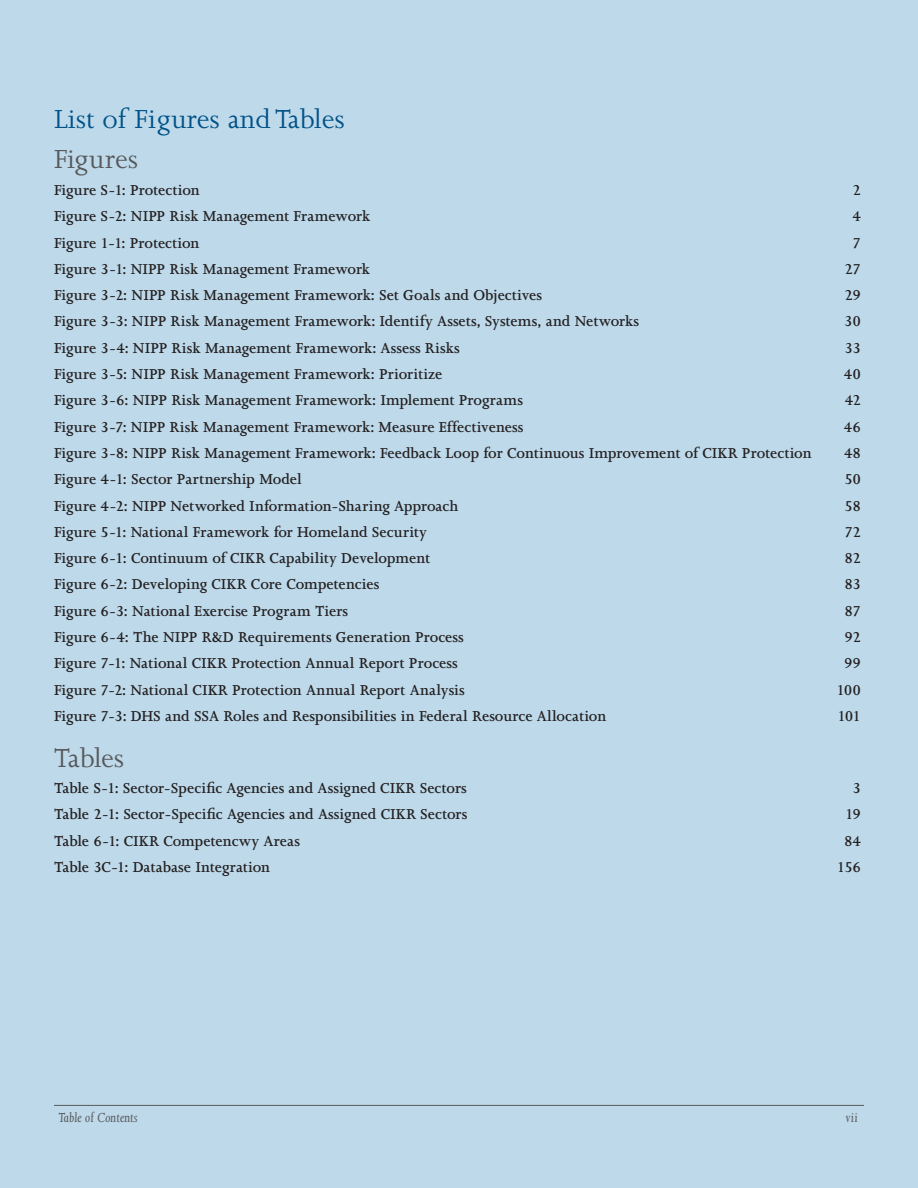
<style>
.page{position:relative;width:918px;height:1188px;background:#bdd9ea}
.page>*{position:absolute;margin:0;border:0;box-sizing:border-box;transform-origin:0 0}
.t1{font:30px/39.8px "Joanna MT Std";color:#005187}
.t2{font:30px "Joanna MT Std";letter-spacing:-.02em;color:#57585a}
.t3{font:600 16.5px "Joanna MT Std";letter-spacing:-.005em;color:#231f20}
.t4{font:italic 15px "Joanna MT Std";color:#5a5a5d}
.s1{color:#57585a}
</style>
<div class="page">
<hr style="left:54px;top:1105px;width:810px;height:1px;background:#5a5a5d">
<p class="t1" style="left:54px;top:99px;width:292px">List of Figures and Tables<br><span class="s1">Figures</span></p>
<p class="t3" style="left:54px;top:181px;width:147px">Figure S-1: Protection</p>
<p class="t3" style="left:852px;top:181px;width:10px">2</p>
<p class="t3" style="left:54px;top:207px;width:318px">Figure S-2: NIPP Risk Management Framework</p>
<p class="t3" style="left:852px;top:207px;width:10px">4</p>
<p class="t3" style="left:54px;top:234px;width:147px">Figure 1-1: Protection</p>
<p class="t3" style="left:852px;top:234px;width:10px">7</p>
<p class="t3" style="left:54px;top:260px;width:318px">Figure 3-1: NIPP Risk Management Framework</p>
<p class="t3" style="left:844px;top:260px;width:18px">27</p>
<p class="t3" style="left:54px;top:286px;width:490px">Figure 3-2: NIPP Risk Management Framework: Set Goals and Objectives</p>
<p class="t3" style="left:844px;top:286px;width:18px">29</p>
<p class="t3" style="left:54px;top:313px;width:587px">Figure 3-3: NIPP Risk Management Framework: Identify Assets, Systems, and Networks</p>
<p class="t3" style="left:844px;top:313px;width:18px">30</p>
<p class="t3" style="left:54px;top:339px;width:407px">Figure 3-4: NIPP Risk Management Framework: Assess Risks</p>
<p class="t3" style="left:845px;top:339px;width:18px">33</p>
<p class="t3" style="left:54px;top:365px;width:390px">Figure 3-5: NIPP Risk Management Framework: Prioritize</p>
<p class="t3" style="left:844px;top:365px;width:19px">40</p>
<p class="t3" style="left:54px;top:391px;width:470px">Figure 3-6: NIPP Risk Management Framework: Implement Programs</p>
<p class="t3" style="left:845px;top:391px;width:18px">42</p>
<p class="t3" style="left:54px;top:418px;width:471px">Figure 3-7: NIPP Risk Management Framework: Measure Effectiveness</p>
<p class="t3" style="left:844px;top:418px;width:19px">46</p>
<p class="t3" style="left:54px;top:444px;width:759px">Figure 3-8: NIPP Risk Management Framework: Feedback Loop for Continuous Improvement of CIKR Protection</p>
<p class="t3" style="left:844px;top:444px;width:18px">48</p>
<p class="t3" style="left:54px;top:470px;width:249px">Figure 4-1: Sector Partnership Model</p>
<p class="t3" style="left:845px;top:470px;width:18px">50</p>
<p class="t3" style="left:54px;top:497px;width:406px">Figure 4-2: NIPP Networked Information-Sharing Approach</p>
<p class="t3" style="left:845px;top:497px;width:18px">58</p>
<p class="t3" style="left:54px;top:523px;width:374px">Figure 5-1: National Framework for Homeland Security</p>
<p class="t3" style="left:844px;top:523px;width:18px">72</p>
<p class="t3" style="left:54px;top:549px;width:378px">Figure 6-1: Continuum of CIKR Capability Development</p>
<p class="t3" style="left:844px;top:549px;width:18px">82</p>
<p class="t3" style="left:54px;top:576px;width:327px">Figure 6-2: Developing CIKR Core Competencies</p>
<p class="t3" style="left:844px;top:576px;width:18px">83</p>
<p class="t3" style="left:54px;top:602px;width:296px">Figure 6-3: National Exercise Program Tiers</p>
<p class="t3" style="left:845px;top:602px;width:18px">87</p>
<p class="t3" style="left:54px;top:628px;width:411px">Figure 6-4: The NIPP R&amp;D Requirements Generation Process</p>
<p class="t3" style="left:844px;top:628px;width:18px">92</p>
<p class="t3" style="left:54px;top:654px;width:405px">Figure 7-1: National CIKR Protection Annual Report Process</p>
<p class="t3" style="left:844px;top:654px;width:18px">99</p>
<p class="t3" style="left:54px;top:681px;width:412px">Figure 7-2: National CIKR Protection Annual Report Analysis</p>
<p class="t3" style="left:836px;top:681px;width:26px">100</p>
<p class="t3" style="left:54px;top:707px;width:554px">Figure 7-3: DHS and SSA Roles and Responsibilities in Federal Resource Allocation</p>
<p class="t3" style="left:838px;top:707px;width:25px">101</p>
<p class="t2" style="left:54px;top:742px;width:72px">Tables</p>
<p class="t3" style="left:54px;top:779px;width:414px">Table S-1: Sector-Specific Agencies and Assigned CIKR Sectors</p>
<p class="t3" style="left:852px;top:779px;width:10px">3</p>
<p class="t3" style="left:54px;top:805px;width:415px">Table 2-1: Sector-Specific Agencies and Assigned CIKR Sectors</p>
<p class="t3" style="left:845px;top:805px;width:17px">19</p>
<p class="t3" style="left:54px;top:832px;width:248px">Table 6-1: CIKR Competencwy Areas</p>
<p class="t3" style="left:844px;top:832px;width:18px">84</p>
<p class="t3" style="left:54px;top:858px;width:218px">Table 3C-1: Database Integration</p>
<p class="t3" style="left:837px;top:858px;width:26px">156</p>
<p class="t4" style="left:58px;top:1109px;width:81px">Table of Contents</p>
<p class="t4" style="left:846px;top:1109px;width:14px">vii</p>
</div>
